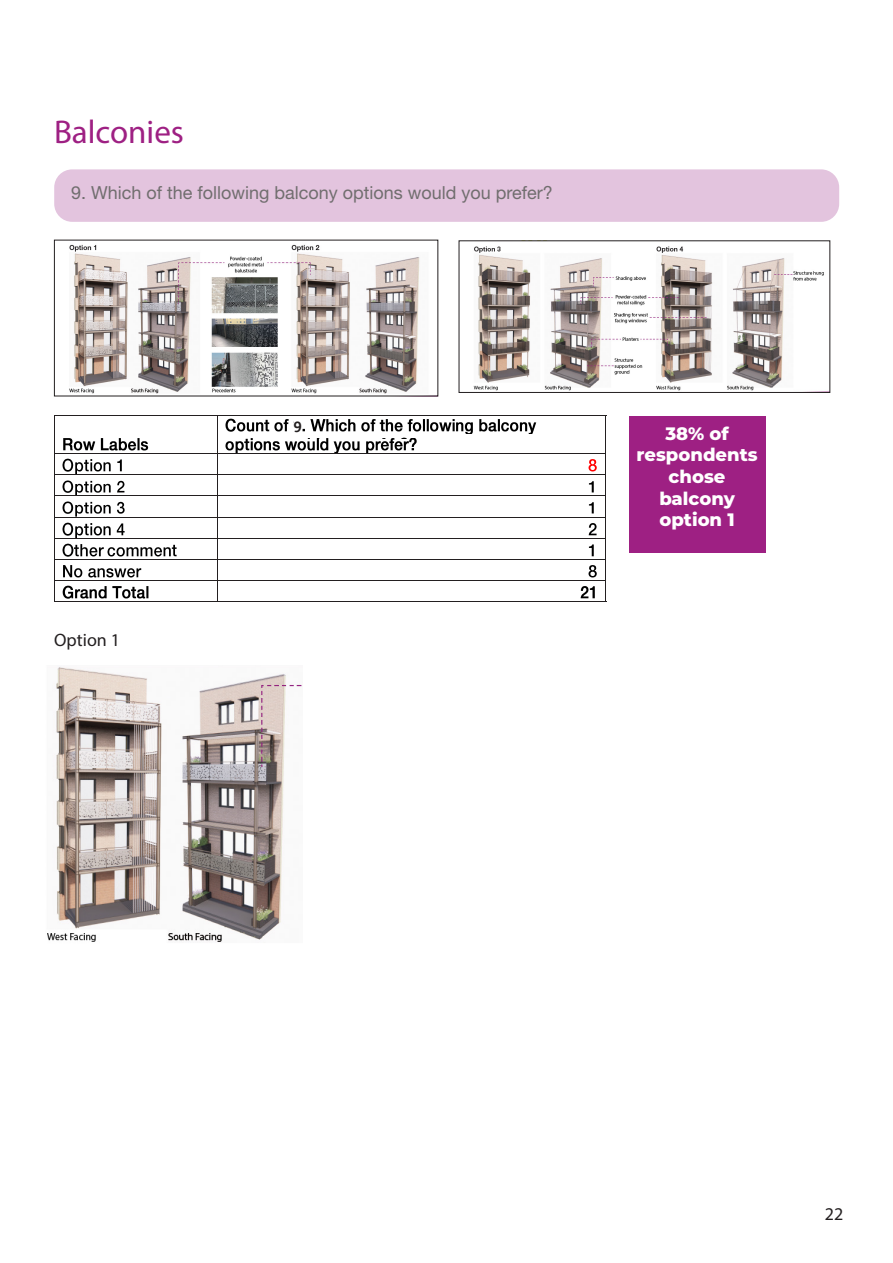
<style>
.page{position:relative;width:893px;height:1263px;background:#fff}
.page>*{position:absolute;margin:0;border:0;box-sizing:border-box;transform-origin:0 0}
.t1{font:33px "Myriad Pro";color:#9e2083}
.t2{font:18px "Helvetica Neue LT Pro";color:#231f20}
.t3{font:800 18px/21.6px "Montserrat";color:#fff;text-align:center}
.t4{font:18px "Myriad Pro";color:#231f20}
.t5{font:700 15px "FS Albert";color:#231f20}
</style>
<div class="page">
<div style="left:54px;top:169px;width:785px;height:53px;background:#e3c4de;border-radius:18px"></div>
<img style="left:69px;top:244px;width:351px;height:150px">
<img style="left:473px;top:246px;width:351px;height:145px">
<div style="left:459px;top:241px;width:371px;height:152px;border:1px solid #231f20"></div>
<div style="left:629px;top:416px;width:136px;height:137px;background:#9e2083"></div>
<img style="left:47px;top:667px;width:255px;height:275px">
<img style="left:63px;top:438px;width:86px;height:13px">
<img style="left:225px;top:418px;width:69px;height:14px">
<img style="left:225px;top:438px;width:192px;height:15px">
<hr style="left:56px;top:415px;width:161px;height:1px;background:#231f20">
<hr style="left:219px;top:415px;width:386px;height:1px;background:#231f20">
<hr style="left:54px;top:416px;width:1px;height:37px;background:#231f20">
<hr style="left:217px;top:416px;width:1px;height:37px;background:#231f20">
<hr style="left:605px;top:416px;width:1px;height:37px;background:#231f20">
<img style="left:62px;top:458px;width:60px;height:16px">
<img style="left:589px;top:459px;width:8px;height:13px">
<hr style="left:55px;top:453px;width:162px;height:1px;background:#231f20">
<hr style="left:218px;top:453px;width:387px;height:1px;background:#231f20">
<img style="left:62px;top:480px;width:71px;height:16px">
<img style="left:589px;top:481px;width:16px;height:15px">
<hr style="left:55px;top:474px;width:162px;height:1px;background:#231f20">
<hr style="left:218px;top:474px;width:387px;height:1px;background:#231f20">
<img style="left:62px;top:501px;width:63px;height:16px">
<img style="left:589px;top:502px;width:5px;height:12px">
<hr style="left:55px;top:496px;width:162px;height:1px;background:#231f20">
<hr style="left:218px;top:496px;width:387px;height:1px;background:#231f20">
<img style="left:62px;top:522px;width:63px;height:16px">
<img style="left:589px;top:523px;width:8px;height:13px">
<hr style="left:55px;top:517px;width:162px;height:1px;background:#231f20">
<hr style="left:218px;top:517px;width:387px;height:1px;background:#231f20">
<img style="left:62px;top:543px;width:13px;height:14px">
<img style="left:75px;top:544px;width:33px;height:13px">
<img style="left:108px;top:544px;width:69px;height:13px">
<img style="left:589px;top:544px;width:5px;height:13px">
<hr style="left:55px;top:538px;width:162px;height:1px;background:#231f20">
<hr style="left:218px;top:538px;width:387px;height:1px;background:#231f20">
<img style="left:63px;top:565px;width:79px;height:13px">
<img style="left:589px;top:565px;width:8px;height:13px">
<hr style="left:55px;top:559px;width:162px;height:1px;background:#231f20">
<hr style="left:218px;top:559px;width:387px;height:1px;background:#231f20">
<img style="left:62px;top:585px;width:87px;height:14px">
<img style="left:580px;top:586px;width:15px;height:13px">
<hr style="left:55px;top:580px;width:162px;height:1px;background:#231f20">
<hr style="left:218px;top:580px;width:387px;height:1px;background:#231f20">
<svg style="left:54px;top:453px;width:2px;height:149px"></svg>
<hr style="left:56px;top:601px;width:161px;height:1px;background:#231f20">
<svg style="left:217px;top:453px;width:2px;height:149px"></svg>
<hr style="left:219px;top:601px;width:386px;height:1px;background:#231f20">
<svg style="left:605px;top:453px;width:2px;height:149px"></svg>
<img style="left:302px;top:419px;width:235px;height:15px">
<p class="t1" style="left:54px;top:111px;width:131px">Balconies</p>
<p class="t2" style="left:71px;top:182px;width:483px">9. Which of the following balcony options would you prefer?</p>
<p class="t4" style="left:54px;top:628px;width:67px">Option 1</p>
<p class="t5" style="left:294px;top:416px;width:10px">9</p>
<p class="t3" style="left:637px;top:422px;width:122px">38% of respondents chose balcony option 1</p>
<p class="t4" style="left:825px;top:1202px;width:20px">22</p>
</div>
